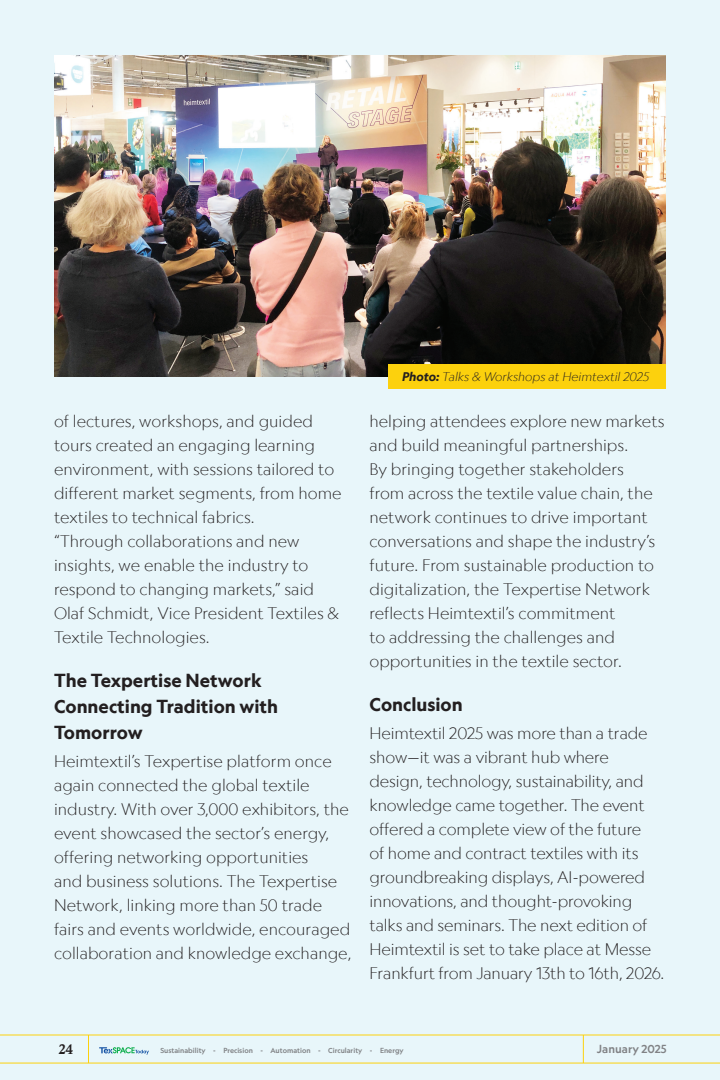
<style>
.page{position:relative;width:720px;height:1080px;background:#e8f6fa}
.page>*{position:absolute;margin:0;border:0;box-sizing:border-box;transform-origin:0 0}
.t1{font:700 18px/26px "Geograph Edit";color:#231f20}
.t2{font:300 16px/24px "Geograph Edit";color:#231f20}
.t3{font:14px "Calis MT Bol";color:#231f20}
.t4{font:italic 300 12px "Geograph Edit";color:#231f20}
.t5{font:500 11.2px "Geograph Edit";color:#818285}
.t6{font:500 7px "Geograph";color:#808285}
.s1{font-weight:700}
</style>
<div class="page">
<img style="left:54px;top:55px;width:612px;height:322px">
<div style="left:388px;top:364px;width:278px;height:25px;background:#fcd10d"></div>
<svg style="left:99px;top:1047px;width:50px;height:8px"></svg>
<hr style="left:0;top:1035px;width:720px;height:1px;background:#fcd10d">
<hr style="left:0;top:1063px;width:720px;height:1px;background:#fcd10d">
<svg style="left:583px;top:1035px;width:1px;height:28px"></svg>
<svg style="left:88px;top:1036px;width:1px;height:27px"></svg>
<p class="t2" style="left:54px;top:409px;width:289px">of lectures, workshops, and guided tours created an engaging learning environment, with sessions tailored to different market segments, from home textiles to technical fabrics.<br>“Through collaborations and new insights, we enable the industry to respond to changing markets,” said Olaf Schmidt, Vice President Textiles &amp; Textile Technologies.</p>
<p class="t1" style="left:54px;top:667px;width:226px">The Texpertise Network<br>Connecting Tradition with<br>Tomorrow</p>
<p class="t2" style="left:54px;top:749px;width:299px">Heimtextil’s Texpertise platform once again connected the global textile industry. With over 3,000 exhibitors, the event showcased the sector’s energy, offering networking opportunities<br>and business solutions. The Texpertise Network, linking more than 50 trade fairs and events worldwide, encouraged collaboration and knowledge exchange,</p>
<p class="t4" style="left:402px;top:369px;width:249px"><span class="s1">Photo:</span> Talks &amp; Workshops at Heimtextil 2025</p>
<p class="t2" style="left:370px;top:409px;width:297px">helping attendees explore new markets and build meaningful partnerships.<br>By bringing together stakeholders<br>from across the textile value chain, the network continues to drive important conversations and shape the industry’s future. From sustainable production to digitalization, the Texpertise Network reflects Heimtextil’s commitment<br>to addressing the challenges and opportunities in the textile sector.</p>
<p class="t1" style="left:370px;top:691px;width:95px">Conclusion</p>
<p class="t2" style="left:370px;top:721px;width:296px">Heimtextil 2025 was more than a trade show—it was a vibrant hub where design, technology, sustainability, and knowledge came together. The event offered a complete view of the future<br>of home and contract textiles with its groundbreaking displays, AI-powered innovations, and thought-provoking talks and seminars. The next edition of Heimtextil is set to take place at Messe Frankfurt from January 13th to 16th, 2026.</p>
<p class="t3" style="left:59px;top:1041px;width:16px">24</p>
<p class="t6" style="left:160px;top:1046px;width:245px">Sustainability - Precision - Automation - Circularity - Energy</p>
<p class="t5" style="left:597px;top:1042px;width:71px">January 2025</p>
</div>
